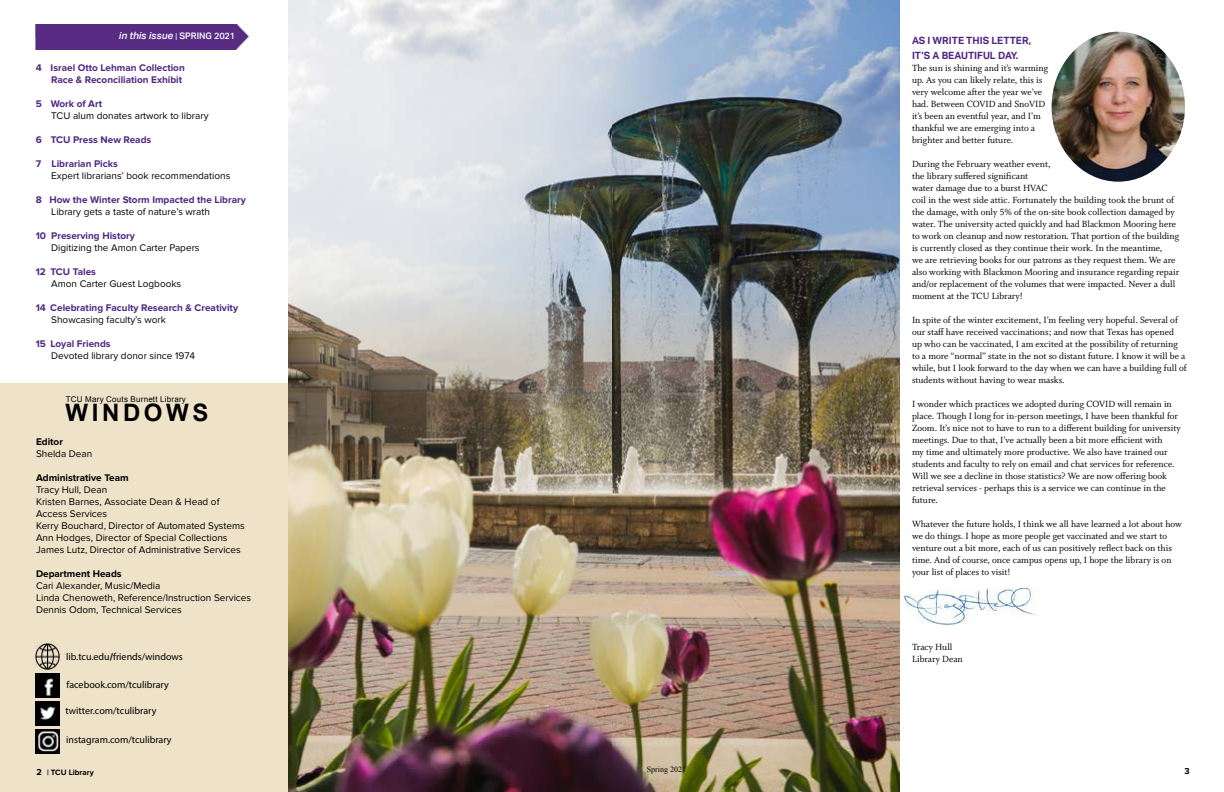
<style>
.page{position:relative;width:1224px;height:792px;background:#fff}
.page>*{position:absolute;margin:0;border:0;box-sizing:border-box;transform-origin:0 0}
.t1{font:700 24px "Arial";letter-spacing:.15em;color:#000}
.t2{font:10px/12px "Whitman Roman LF";color:#000}
.t3{font:10px/12px "Proxima Nova";color:#000}
.t4{font:700 10px/12px "Proxima Nova";color:#4f2683;text-align:right}
.t5{font:10px "Myriad Pro";color:#000}
.t6{font:700 10px "Proxima Nova";color:#000}
.t7{font:700 10px/14.4px "Aktiv Grotesk";color:#4f2683}
.t8{font:italic 500 10px "Aktiv Grotesk";color:#fff}
.t9{font:700 9px "Proxima Nova";color:#000}
.t10{font:8px "Arial";letter-spacing:.025em;color:#000}
.t11{font:700 8px "Proxima Nova";color:#000}
.t12{font:8px "Times New Roman";color:#000}
.s1{font-weight:400;font-style:normal;font-size:8px}
.s2{font-style:normal;font-size:9px}
.s3{font-weight:700}
.s4{font-size:9px}
</style>
<div class="page">
<img style="left:288px;top:1px;width:612px;height:791px">
<div style="left:0;top:384px;width:288px;height:408px;background:#eee2c9"></div>
<img style="left:36px;top:673px;width:24px;height:24px">
<img style="left:36px;top:702px;width:24px;height:23px">
<img style="left:36px;top:730px;width:24px;height:23px">
<img style="left:35px;top:643px;width:25px;height:27px">
<div style="left:36px;top:24px;width:213px;height:25px;background:#582c83"></div>
<img style="left:1052px;top:32px;width:133px;height:150px">
<img style="left:900px;top:589px;width:136px;height:36px">
<p class="t8" style="left:119px;top:30px;width:118px">in this issue <span class="s1">|</span> <span class="s2">SPRING 2021</span></p>
<p class="t4" style="left:36px;top:62px;width:151px">4 Israel Otto Lehman Collection<br>Race &amp; Reconciliation Exhibit</p>
<p class="t4" style="left:36px;top:98px;width:68px">5 Work of Art</p>
<p class="t3" style="left:51px;top:110px;width:159px">TCU alum donates artwork to library</p>
<p class="t4" style="left:36px;top:134px;width:117px">6 TCU Press New Reads</p>
<p class="t4" style="left:36px;top:158px;width:84px">7 Librarian Picks</p>
<p class="t3" style="left:51px;top:170px;width:181px">Expert librarians’ book recommendations</p>
<p class="t4" style="left:36px;top:194px;width:212px">8 How the Winter Storm Impacted the Library</p>
<p class="t3" style="left:51px;top:206px;width:160px">Library gets a taste of nature’s wrath</p>
<p class="t4" style="left:36px;top:230px;width:101px">10 Preserving History</p>
<p class="t3" style="left:51px;top:242px;width:150px">Digitizing the Amon Carter Papers</p>
<p class="t4" style="left:36px;top:266px;width:62px">12 TCU Tales</p>
<p class="t3" style="left:51px;top:278px;width:132px">Amon Carter Guest Logbooks</p>
<p class="t4" style="left:36px;top:302px;width:204px">14 Celebrating Faculty Research &amp; Creativity</p>
<p class="t3" style="left:51px;top:314px;width:116px">Showcasing faculty’s work</p>
<p class="t4" style="left:36px;top:338px;width:76px">15 Loyal Friends</p>
<p class="t3" style="left:51px;top:350px;width:145px">Devoted library donor since 1974</p>
<p class="t10" style="left:66px;top:394px;width:122px">TCU Mary Couts Burnett Library</p>
<h1 class="t1" style="left:66px;top:397px;width:144px">WINDOWS</h1>
<p class="t6" style="left:36px;top:436px;width:28px">Editor</p>
<p class="t3" style="left:36px;top:448px;width:58px">Shelda Dean</p>
<p class="t6" style="left:36px;top:472px;width:94px">Administrative Team</p>
<p class="t3" style="left:36px;top:484px;width:210px">Tracy Hull, Dean<br>Kristen Barnes, Associate Dean &amp; Head of Access Services<br>Kerry Bouchard, Director of Automated Systems Ann Hodges, Director of Special Collections James Lutz, Director of Administrative Services</p>
<p class="t6" style="left:36px;top:568px;width:87px">Department Heads</p>
<p class="t3" style="left:36px;top:580px;width:217px">Cari Alexander, Music/Media<br>Linda Chenoweth, Reference/Instruction Services<br>Dennis Odom, Technical Services</p>
<p class="t5" style="left:66px;top:650px;width:118px">lib.tcu.edu<span class="s3">/</span>friends/windows</p>
<p class="t5" style="left:66px;top:678px;width:104px">facebook.com/tculibrary</p>
<p class="t5" style="left:66px;top:704px;width:93px">twitter.com/tculibrary</p>
<p class="t5" style="left:66px;top:734px;width:107px">instagram.com/tculibrary</p>
<p class="t11" style="left:36px;top:768px;width:59px"><span class="s4">2</span> | TCU Library</p>
<p class="t12" style="left:647px;top:764px;width:41px">Spring 2021</p>
<p class="t7" style="left:912px;top:34px;width:121px">AS I WRITE THIS LETTER,<br>IT’S A BEAUTIFUL DAY.</p>
<p class="t2" style="left:912px;top:62px;width:138px">The sun is shining and it’s warming up. As you can likely relate, this is very welcome after the year we’ve had. Between COVID and SnoVID it’s been an eventful year, and I’m thankful we are emerging into a brighter and better future.</p>
<p class="t2" style="left:912px;top:158px;width:269px">During the February weather event,<br>the library suffered significant<br>water damage due to a burst HVAC<br>coil in the west side attic. Fortunately the building took the brunt of the damage, with only 5% of the on-site book collection damaged by water. The university acted quickly and had Blackmon Mooring here to work on cleanup and now restoration. That portion of the building is currently closed as they continue their work. In the meantime,<br>we are retrieving books for our patrons as they request them. We are also working with Blackmon Mooring and insurance regarding repair and/or replacement of the volumes that were impacted. Never a dull moment at the TCU Library!</p>
<p class="t2" style="left:912px;top:314px;width:276px">In spite of the winter excitement, I’m feeling very hopeful. Several of our staff have received vaccinations; and now that Texas has opened<br>up who can be vaccinated, I am excited at the possibility of returning to a more “normal” state in the not so distant future. I know it will be a while, but I look forward to the day when we can have a building full of students without having to wear masks.</p>
<p class="t2" style="left:912px;top:398px;width:270px">I wonder which practices we adopted during COVID will remain in place. Though I long for in-person meetings, I have been thankful for Zoom. It’s nice not to have to run to a different building for university meetings. Due to that, I’ve actually been a bit more efficient with<br>my time and ultimately more productive. We also have trained our students and faculty to rely on email and chat services for reference.<br>Will we see a decline in those statistics? We are now offering book retrieval services - perhaps this is a service we can continue in the future.</p>
<p class="t2" style="left:912px;top:518px;width:272px">Whatever the future holds, I think we all have learned a lot about how we do things. I hope as more people get vaccinated and we start to venture out a bit more, each of us can positively reflect back on this time. And of course, once campus opens up, I hope the library is on your list of places to visit!</p>
<p class="t2" style="left:912px;top:641px;width:52px">Tracy Hull<br>Library Dean</p>
<p class="t9" style="left:1185px;top:766px;width:7px">3</p>
</div>
